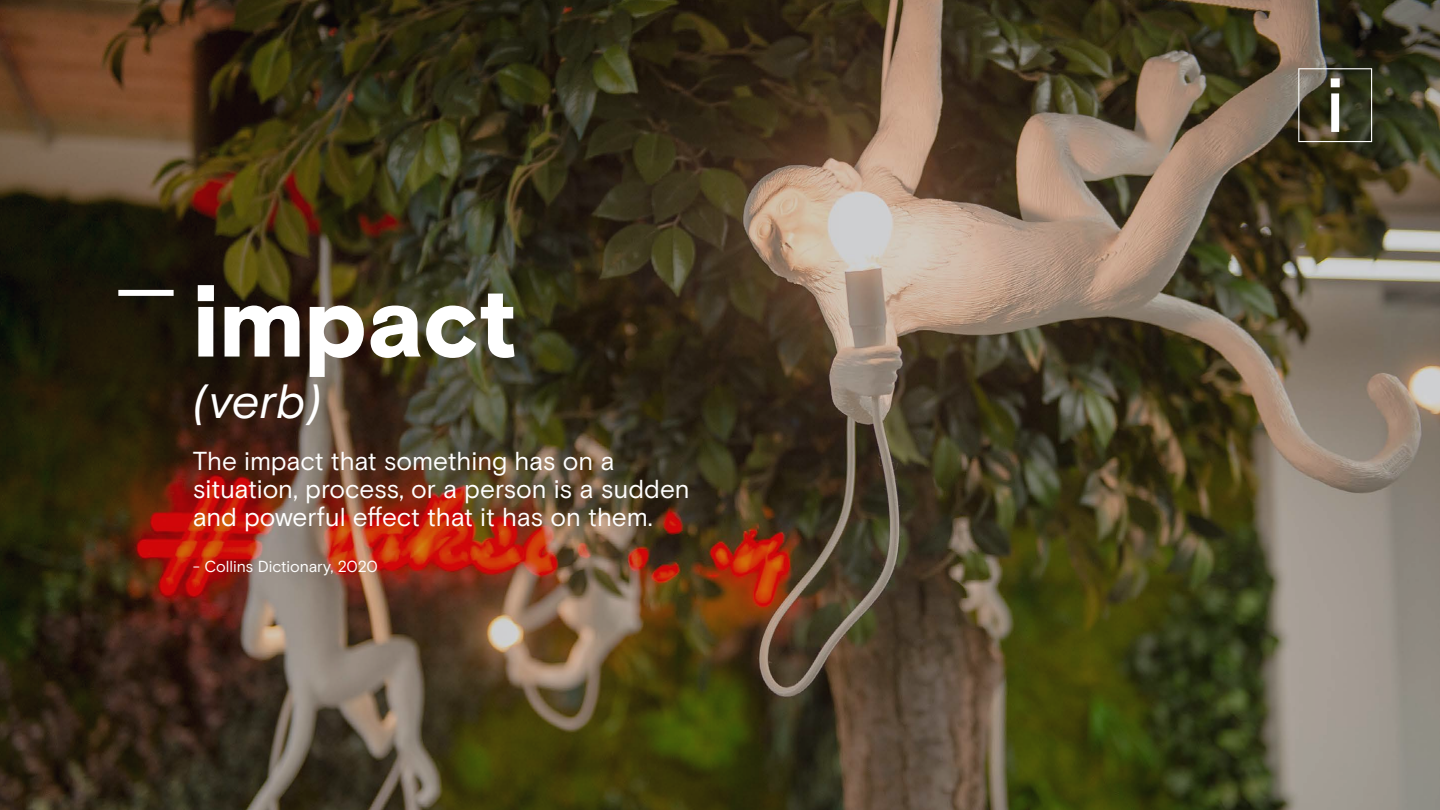
<style>
.page{position:relative;width:1440px;height:810px;background:#fff}
.page>*{position:absolute;margin:0;border:0;box-sizing:border-box;transform-origin:0 0}
.t1{font:900 100px "Basis Grotesque Pro";letter-spacing:-.005em;color:#fff}
.t2{font:italic 48px "Basis Grotesque Pro";color:#fff}
.t3{font:26px/28px "Basis Grotesque Pro";letter-spacing:-.005em;color:#fff}
.t4{font:16px "Basis Grotesque Pro";letter-spacing:-.01em;color:#fff}
</style>
<div class="page">
<img style="left:0;top:0;width:1440px;height:810px">
<svg style="left:1298px;top:68px;width:74px;height:74px;background:#585644"></svg>
<div style="left:118px;top:290px;width:56px;height:6px;background:#fff"></div>
<h1 class="t1" style="left:193px;top:262px;width:326px">impact</h1>
<h2 class="t2" style="left:193px;top:373px;width:131px">(verb)</h2>
<p class="t3" style="left:193px;top:447px;width:499px">The impact that something has on a situation, process, or a person is a sudden and powerful effect that it has on them.</p>
<p class="t4" style="left:193px;top:557px;width:187px">- Collins Dictionary, 2020</p>
</div>
